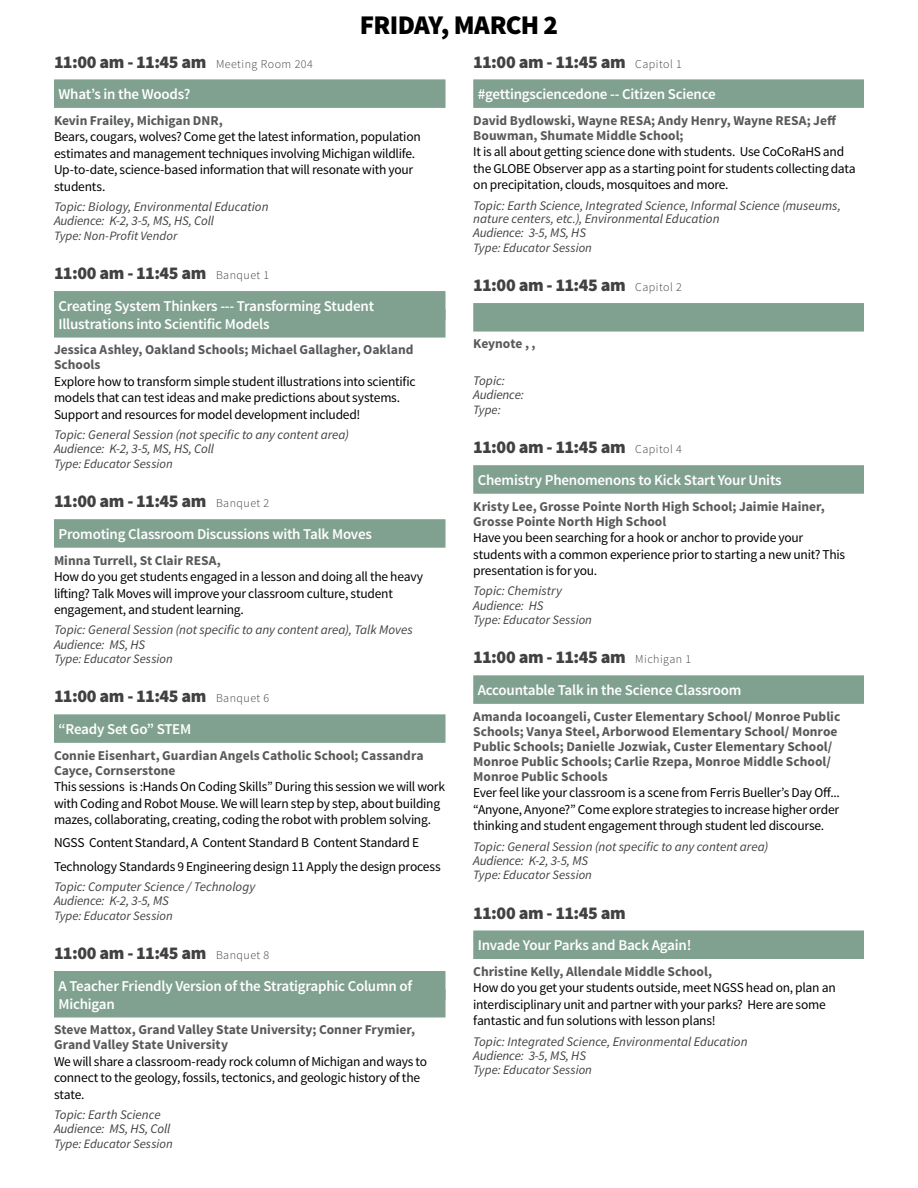
<style>
.page{position:relative;width:918px;height:1188px;background:#fff}
.page>*{position:absolute;margin:0;border:0;box-sizing:border-box;transform-origin:0 0}
.t1{font:900 27px "Source Sans Pro";letter-spacing:-.03em;color:#000}
.t2{font:900 18px "Source Sans Pro";letter-spacing:-.025em;color:#414042}
.t3{font:600 15px/18px "Source Sans Pro";letter-spacing:-.015em;color:#fff}
.t4{font:13.5px/16.5px "Source Sans Pro";letter-spacing:-.02em;color:#000}
.t5{font:700 13.5px/15px "Source Sans Pro";color:#58595b}
.t6{font:italic 13.2px/14.2px "Source Sans Pro";color:#414042}
.t7{font:italic 12.75px "Source Sans Pro";color:#414042}
.s1{font-weight:300;font-size:12px}
</style>
<div class="page">
<div style="left:54px;top:79px;width:392px;height:29px;background:#80a190"></div>
<div style="left:54px;top:291px;width:392px;height:29px;background:#80a190"></div>
<div style="left:54px;top:309px;width:392px;height:29px;background:#80a190"></div>
<div style="left:54px;top:519px;width:392px;height:29px;background:#80a190"></div>
<div style="left:54px;top:714px;width:392px;height:29px;background:#80a190"></div>
<div style="left:54px;top:971px;width:392px;height:29px;background:#80a190"></div>
<div style="left:54px;top:989px;width:392px;height:29px;background:#80a190"></div>
<div style="left:473px;top:79px;width:391px;height:29px;background:#80a190"></div>
<div style="left:473px;top:303px;width:391px;height:29px;background:#80a190"></div>
<div style="left:473px;top:465px;width:391px;height:29px;background:#80a190"></div>
<div style="left:473px;top:675px;width:391px;height:29px;background:#80a190"></div>
<div style="left:473px;top:931px;width:391px;height:28px;background:#80a190"></div>
<h1 class="t1" style="left:360px;top:7px;width:200px">FRIDAY, MARCH 2</h1>
<h2 class="t2" style="left:54px;top:50px;width:260px">11:00 am - 11:45 am <span class="s1">Meeting Room 204</span></h2>
<p class="t3" style="left:58px;top:85px;width:133px">What’s in the Woods?</p>
<p class="t5" style="left:54px;top:113px;width:171px">Kevin Frailey, Michigan DNR,</p>
<p class="t4" style="left:54px;top:129px;width:368px">Bears, cougars, wolves? Come get the latest information, population estimates and management techniques involving Michigan wildlife.<br>Up-to-date, science-based information that will resonate with your students.</p>
<p class="t6" style="left:54px;top:200px;width:216px">Topic: Biology, Environmental Education<br>Audience: K-2, 3-5, MS, HS, Coll</p>
<p class="t7" style="left:54px;top:227px;width:125px">Type: Non-Profit Vendor</p>
<h2 class="t2" style="left:54px;top:261px;width:217px">11:00 am - 11:45 am <span class="s1">Banquet 1</span></h2>
<p class="t3" style="left:58px;top:297px;width:317px">Creating System Thinkers --- Transforming Student<br>Illustrations into Scientific Models</p>
<p class="t5" style="left:54px;top:343px;width:361px">Jessica Ashley, Oakland Schools; Michael Gallagher, Oakland<br>Schools</p>
<p class="t4" style="left:54px;top:373px;width:363px">Explore how to transform simple student illustrations into scientific models that can test ideas and make predictions about systems.<br>Support and resources for model development included!</p>
<p class="t6" style="left:54px;top:428px;width:297px">Topic: General Session (not specific to any content area)<br>Audience: K-2, 3-5, MS, HS, Coll</p>
<p class="t7" style="left:54px;top:456px;width:120px">Type: Educator Session</p>
<h2 class="t2" style="left:54px;top:490px;width:217px">11:00 am - 11:45 am <span class="s1">Banquet 2</span></h2>
<p class="t3" style="left:58px;top:525px;width:315px">Promoting Classroom Discussions with Talk Moves</p>
<p class="t5" style="left:54px;top:553px;width:168px">Minna Turrell, St Clair RESA,</p>
<p class="t4" style="left:54px;top:569px;width:371px">How do you get students engaged in a lesson and doing all the heavy lifting? Talk Moves will improve your classroom culture, student engagement, and student learning.</p>
<p class="t6" style="left:54px;top:623px;width:360px">Topic: General Session (not specific to any content area), Talk Moves<br>Audience: MS, HS</p>
<p class="t7" style="left:54px;top:651px;width:120px">Type: Educator Session</p>
<h2 class="t2" style="left:54px;top:685px;width:217px">11:00 am - 11:45 am <span class="s1">Banquet 6</span></h2>
<p class="t3" style="left:58px;top:720px;width:134px">“Ready Set Go” STEM</p>
<p class="t5" style="left:54px;top:748px;width:371px">Connie Eisenhart, Guardian Angels Catholic School; Cassandra<br>Cayce, Cornserstone</p>
<p class="t4" style="left:54px;top:779px;width:393px">This sessions is :Hands On Coding Skills” During this session we will work with Coding and Robot Mouse. We will learn step by step, about building mazes, collaborating, creating, coding the robot with problem solving.</p>
<p class="t4" style="left:54px;top:832px;width:388px;line-height:23.2px">NGSS Content Standard, A Content Standard B Content Standard E<br>Technology Standards 9 Engineering design 11 Apply the design process</p>
<p class="t6" style="left:54px;top:879px;width:203px">Topic: Computer Science / Technology<br>Audience: K-2, 3-5, MS</p>
<p class="t7" style="left:54px;top:907px;width:120px">Type: Educator Session</p>
<h2 class="t2" style="left:54px;top:941px;width:217px">11:00 am - 11:45 am <span class="s1">Banquet 8</span></h2>
<p class="t3" style="left:58px;top:977px;width:355px">A Teacher Friendly Version of the Stratigraphic Column of<br>Michigan</p>
<p class="t5" style="left:54px;top:1023px;width:363px">Steve Mattox, Grand Valley State University; Conner Frymier,<br>Grand Valley State University</p>
<p class="t4" style="left:54px;top:1053px;width:375px">We will share a classroom-ready rock column of Michigan and ways to connect to the geology, fossils, tectonics, and geologic history of the state.</p>
<p class="t6" style="left:54px;top:1108px;width:118px">Topic: Earth Science<br>Audience: MS, HS, Coll</p>
<p class="t7" style="left:54px;top:1136px;width:120px">Type: Educator Session</p>
<h2 class="t2" style="left:473px;top:50px;width:210px">11:00 am - 11:45 am <span class="s1">Capitol 1</span></h2>
<p class="t3" style="left:478px;top:85px;width:239px">#gettingsciencedone -- Citizen Science</p>
<p class="t5" style="left:473px;top:113px;width:365px">David Bydlowski, Wayne RESA; Andy Henry, Wayne RESA; Jeff<br>Bouwman, Shumate Middle School;</p>
<p class="t4" style="left:473px;top:144px;width:384px">It is all about getting science done with students. Use CoCoRaHS and the GLOBE Observer app as a starting point for students collecting data on precipitation, clouds, mosquitoes and more.</p>
<p class="t6" style="left:473px;top:198px;width:369px">Topic: Earth Science, Integrated Science, Informal Science (museums, nature centers, etc.), Environmental Education<br>Audience: 3-5, MS, HS</p>
<p class="t7" style="left:473px;top:239px;width:120px">Type: Educator Session</p>
<h2 class="t2" style="left:473px;top:273px;width:210px">11:00 am - 11:45 am <span class="s1">Capitol 2</span></h2>
<p class="t5" style="left:473px;top:337px;width:64px">Keynote , ,</p>
<p class="t6" style="left:473px;top:374px;width:52px">Topic:<br>Audience:</p>
<p class="t7" style="left:473px;top:402px;width:29px">Type:</p>
<h2 class="t2" style="left:473px;top:436px;width:210px">11:00 am - 11:45 am <span class="s1">Capitol 4</span></h2>
<p class="t3" style="left:478px;top:471px;width:305px">Chemistry Phenomenons to Kick Start Your Units</p>
<p class="t5" style="left:473px;top:499px;width:353px">Kristy Lee, Grosse Pointe North High School; Jaimie Hainer,<br>Grosse Pointe North High School</p>
<p class="t4" style="left:473px;top:530px;width:373px">Have you been searching for a hook or anchor to provide your students with a common experience prior to starting a new unit? This presentation is for you.</p>
<p class="t6" style="left:473px;top:584px;width:90px">Topic: Chemistry<br>Audience: HS</p>
<p class="t7" style="left:473px;top:612px;width:120px">Type: Educator Session</p>
<h2 class="t2" style="left:473px;top:646px;width:220px">11:00 am - 11:45 am <span class="s1">Michigan 1</span></h2>
<p class="t3" style="left:478px;top:681px;width:265px">Accountable Talk in the Science Classroom</p>
<p class="t5" style="left:473px;top:709px;width:369px">Amanda Iocoangeli, Custer Elementary School/ Monroe Public Schools; Vanya Steel, Arborwood Elementary School/ Monroe Public Schools; Danielle Jozwiak, Custer Elementary School/ Monroe Public Schools; Carlie Rzepa, Monroe Middle School/ Monroe Public Schools</p>
<p class="t4" style="left:473px;top:785px;width:368px;text-align:justify">Ever feel like your classroom is a scene from Ferris Bueller’s Day Off... “Anyone, Anyone?” Come explore strategies to increase higher order thinking and student engagement through student led discourse.</p>
<p class="t6" style="left:473px;top:839px;width:297px">Topic: General Session (not specific to any content area)<br>Audience: K-2, 3-5, MS</p>
<p class="t7" style="left:473px;top:867px;width:120px">Type: Educator Session</p>
<h2 class="t2" style="left:473px;top:901px;width:154px">11:00 am - 11:45 am</h2>
<p class="t3" style="left:478px;top:937px;width:215px">Invade Your Parks and Back Again!</p>
<p class="t5" style="left:473px;top:964px;width:240px">Christine Kelly, Allendale Middle School,</p>
<p class="t4" style="left:473px;top:980px;width:364px">How do you get your students outside, meet NGSS head on, plan an interdisciplinary unit and partner with your parks? Here are some fantastic and fun solutions with lesson plans!</p>
<p class="t6" style="left:473px;top:1034px;width:276px">Topic: Integrated Science, Environmental Education<br>Audience: 3-5, MS, HS</p>
<p class="t7" style="left:473px;top:1062px;width:120px">Type: Educator Session</p>
</div>
